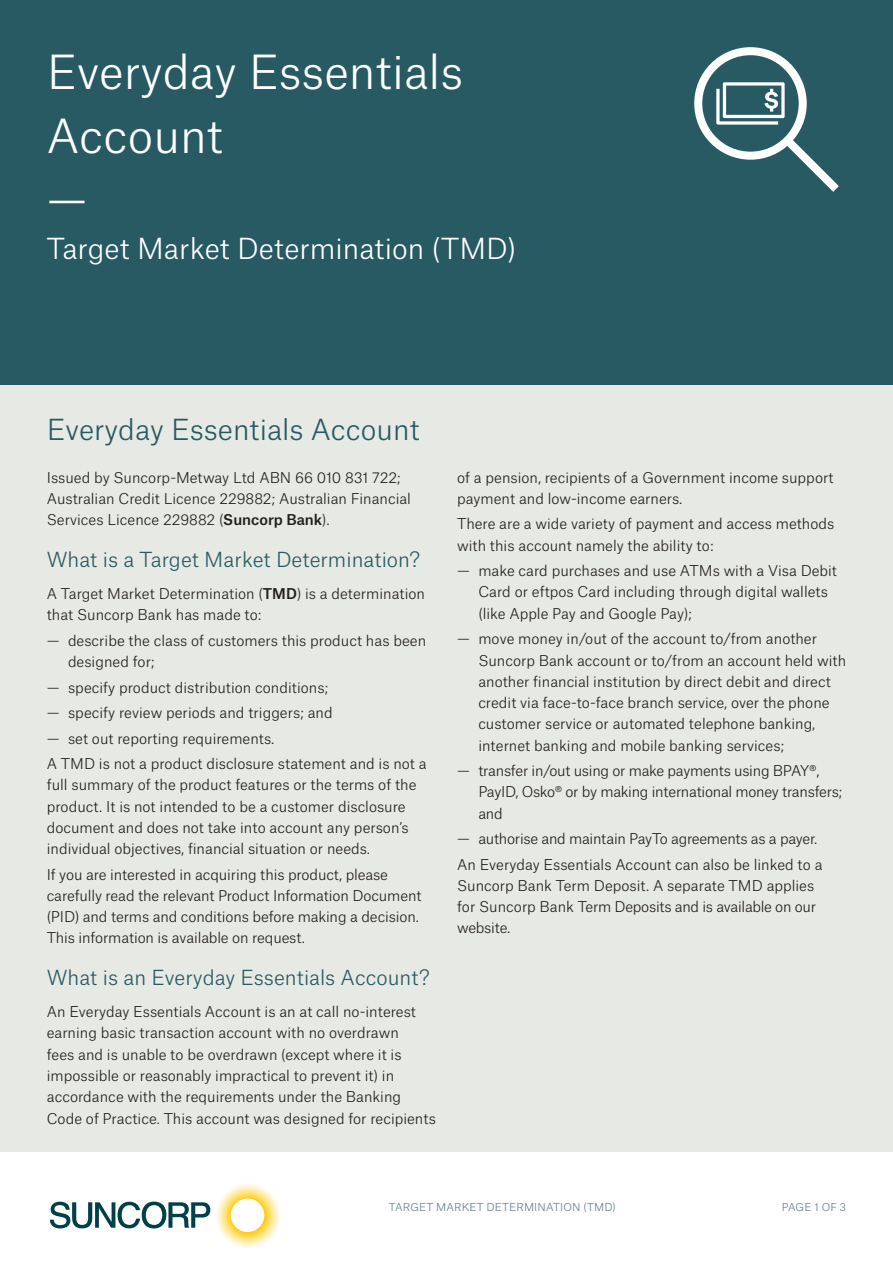
<style>
.page{position:relative;width:893px;height:1263px;background:#fff}
.page>*{position:absolute;margin:0;border:0;box-sizing:border-box;transform-origin:0 0}
.t1{font:300 45px/63.8px "Atlas Grotesk";color:#fff}
.t2{font:300 27.75px "Atlas Grotesk";color:#fff}
.t3{font:300 27.75px "Atlas Grotesk";color:#285a64}
.t4{font:300 19.8px "Atlas Grotesk";color:#285a64}
.t5{font:300 14.25px/21.3px "Atlas Grotesk";color:#231f20}
.t6{font:300 14.25px/21.3px "Atlas Grotesk";letter-spacing:-.02em;color:#231f20}
.t7{font:300 10.5px "Atlas Grotesk";letter-spacing:.01em;color:#617d85}
.s1{font-weight:500}
</style>
<div class="page">
<div style="left:0;top:366px;width:893px;height:786px;background:#e7e9e4"></div>
<svg style="left:50px;top:1184px;width:230px;height:64px"></svg>
<div style="left:0;top:0;width:893px;height:385px;background:#285a64"></div>
<svg style="left:694px;top:47px;width:145px;height:145px"></svg>
<h1 class="t1" style="left:47px;top:36px;width:418px">Everyday Essentials<br>Account<br>—</h1>
<h2 class="t2" style="left:47px;top:227px;width:471px">Target Market Determination (TMD)</h2>
<h2 class="t3" style="left:47px;top:408px;width:374px">Everyday Essentials Account</h2>
<p class="t5" style="left:47px;top:465px;width:366px">Issued by Suncorp-Metway Ltd ABN 66 010 831 722;<br>Australian Credit Licence 229882; Australian Financial<br>Services Licence 229882 (<span class="s1">Suncorp Bank</span>).</p>
<h3 class="t4" style="left:47px;top:544px;width:375px">What is a Target Market Determination?</h3>
<p class="t5" style="left:47px;top:581px;width:380px">A Target Market Determination (<span class="s1">TMD</span>) is a determination that Suncorp Bank has made to:</p>
<p class="t5" style="left:68px;top:628px;width:360px;text-indent:-21px">— describe the class of customers this product has been designed for;</p>
<p class="t5" style="left:47px;top:675px;width:283px">— specify product distribution conditions;</p>
<p class="t5" style="left:47px;top:700px;width:287px">— specify review periods and triggers; and</p>
<p class="t5" style="left:47px;top:724px;width:381px;line-height:25.5px">— set out reporting requirements.<br>A TMD is not a product disclosure statement and is not a</p>
<p class="t5" style="left:47px;top:773px;width:371px">full summary of the product features or the terms of the product. It is not intended to be a customer disclosure document and does not take into account any person’s individual objectives, financial situation or needs.</p>
<p class="t5" style="left:47px;top:862px;width:376px">If you are interested in acquiring this product, please carefully read the relevant Product Information Document (PID) and terms and conditions before making a decision.<br>This information is available on request.</p>
<h3 class="t4" style="left:47px;top:962px;width:384px">What is an Everyday Essentials Account?</h3>
<p class="t5" style="left:47px;top:1000px;width:391px">An Everyday Essentials Account is an at call no-interest earning basic transaction account with no overdrawn<br>fees and is unable to be overdrawn (except where it is impossible or reasonably impractical to prevent it) in accordance with the requirements under the Banking Code of Practice. This account was designed for recipients</p>
<p class="t5" style="left:457px;top:465px;width:378px">of a pension, recipients of a Government income support payment and low-income earners.</p>
<p class="t5" style="left:457px;top:512px;width:379px">There are a wide variety of payment and access methods with this account namely the ability to:</p>
<p class="t5" style="left:478px;top:559px;width:360px;text-indent:-21px">— make card purchases and use ATMs with a Visa Debit<br>Card or eftpos Card including through digital wallets (like Apple Pay and Google Pay);</p>
<p class="t5" style="left:478px;top:627px;width:369px;text-indent:-21px">— move money in/out of the account to/from another Suncorp Bank account or to/from an account held with another financial institution by direct debit and direct credit via face-to-face branch service, over the phone customer service or automated telephone banking, internet banking and mobile banking services;</p>
<p class="t6" style="left:478px;top:759px;width:366px;text-indent:-21px">— transfer in/out using or make payments using BPAY®,<br>PayID, Osko® or by making international money transfers; and</p>
<p class="t5" style="left:457px;top:824px;width:367px;line-height:25.5px">— authorise and maintain PayTo agreements as a payer.<br>An Everyday Essentials Account can also be linked to a</p>
<p class="t5" style="left:457px;top:873px;width:360px">Suncorp Bank Term Deposit. A separate TMD applies for Suncorp Bank Term Deposits and is available on our website.</p>
<p class="t7" style="left:389px;top:1198px;width:229px">TARGET MARKET DETERMINATION (TMD)</p>
<p class="t7" style="left:782px;top:1198px;width:66px">PAGE 1 OF 3</p>
</div>
